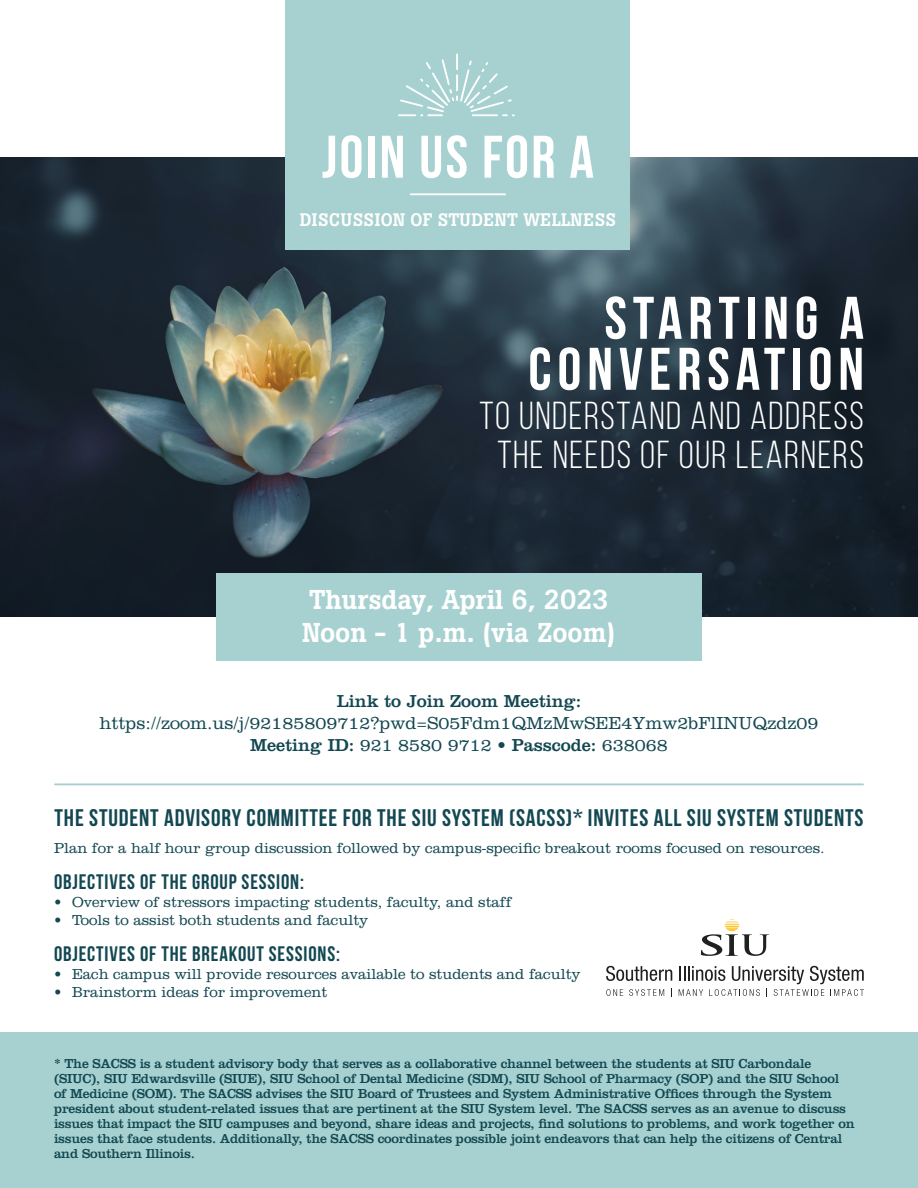
<style>
.page{position:relative;width:918px;height:1188px;background:#fff}
.page>*{position:absolute;margin:0;border:0;box-sizing:border-box;transform-origin:0 0}
.t1{font:63px "fotograami shuruq";color:#fff}
.t2{font:60px/51px "Bebas Neue";letter-spacing:.1em;color:#fff;text-align:right}
.t3{font:60px "Bebas Neue";letter-spacing:.04em;color:#fff}
.t4{font:39px "Bebas Neue";letter-spacing:.04em;color:#fff}
.t5{font:500 27px "Boton";color:#fff}
.t6{font:24px "Bebas Neue";letter-spacing:.035em;color:#134852}
.t7{font:21px "Bebas Neue";letter-spacing:.04em;color:#134852}
.t8{font:300 18px "Clarendon";color:#134852}
.t9{font:18px "Clarendon";color:#134852}
.t10{font:500 18px "Boton";letter-spacing:.02em;color:#fff}
.t11{font:300 15px "Clarendon";color:#134852}
.t12{font:13.5px/15px "Clarendon";letter-spacing:-.015em;color:#134852}
.s1{font-weight:300}
</style>
<div class="page">
<img style="left:0;top:158px;width:918px;height:459px">
<div style="left:286px;top:0;width:344px;height:250px;background:#a7d1d0"></div>
<div style="left:216px;top:573px;width:486px;height:88px;background:#a7d1d0"></div>
<hr style="left:411px;top:193px;width:94px;height:2px;background:#fff">
<hr style="left:55px;top:783px;width:808px;height:2px;background:#a7d1d0">
<div style="left:0;top:1033px;width:918px;height:155px;background:#a7d1d0"></div>
<svg style="left:606px;top:966px;width:66px;height:15px"></svg>
<svg style="left:606px;top:989px;width:17px;height:7px"></svg>
<svg style="left:629px;top:989px;width:35px;height:7px"></svg>
<svg style="left:679px;top:966px;width:185px;height:31px"></svg>
<svg style="left:701px;top:919px;width:68px;height:37px"></svg>
<p class="t1" style="left:395px;top:58px;width:125px">X</p>
<p class="t3" style="left:322px;top:124px;width:274px">JOIN US FOR A</p>
<p class="t10" style="left:300px;top:209px;width:318px">DISCUSSION OF STUDENT WELLNESS</p>
<p class="t2" style="left:528px;top:292px;width:337px">STARTING A<br>CONVERSATION</p>
<p class="t4" style="left:479px;top:394px;width:386px">TO UNDERSTAND AND ADDRESS</p>
<p class="t4" style="left:497px;top:433px;width:368px">THE NEEDS OF OUR LEARNERS</p>
<p class="t5" style="left:309px;top:583px;width:301px">Thursday, April 6, 2023</p>
<p class="t5" style="left:303px;top:616px;width:314px">Noon - 1 p.m. (via Zoom)</p>
<p class="t9" style="left:337px;top:691px;width:246px">Link to Join Zoom Meeting:</p>
<p class="t8" style="left:100px;top:713px;width:720px">https://zoom.us/j/92185809712?pwd=S05Fdm1QMzMwSEE4Ymw2bFlINUQzdz09</p>
<p class="t9" style="left:250px;top:734px;width:419px">Meeting ID: <span class="s1">921 8580 9712</span> • Passcode: <span class="s1">638068</span></p>
<p class="t6" style="left:55px;top:804px;width:810px">THE STUDENT ADVISORY COMMITTEE FOR THE SIU SYSTEM (SACSS)* INVITES ALL SIU SYSTEM STUDENTS</p>
<p class="t11" style="left:54px;top:839px;width:772px">Plan for a half hour group discussion followed by campus-specific breakout rooms focused on resources.</p>
<p class="t7" style="left:54px;top:870px;width:252px">OBJECTIVES OF THE GROUP SESSION:</p>
<p class="t11" style="left:54px;top:893px;width:459px">• Overview of stressors impacting students, faculty, and staff</p>
<p class="t11" style="left:54px;top:911px;width:316px">• Tools to assist both students and faculty</p>
<p class="t7" style="left:54px;top:942px;width:287px">OBJECTIVES OF THE BREAKOUT SESSIONS:</p>
<p class="t11" style="left:54px;top:965px;width:528px">• Each campus will provide resources available to students and faculty</p>
<p class="t11" style="left:54px;top:983px;width:275px">• Brainstorm ideas for improvement</p>
<p class="t12" style="left:54px;top:1055px;width:802px">* The SACSS is a student advisory body that serves as a collaborative channel between the students at SIU Carbondale (SIUC), SIU Edwardsville (SIUE), SIU School of Dental Medicine (SDM), SIU School of Pharmacy (SOP) and the SIU School of Medicine (SOM). The SACSS advises the SIU Board of Trustees and System Administrative Offices through the System president about student-related issues that are pertinent at the SIU System level. The SACSS serves as an avenue to discuss issues that impact the SIU campuses and beyond, share ideas and projects, find solutions to problems, and work together on issues that face students. Additionally, the SACSS coordinates possible joint endeavors that can help the citizens of Central and Southern Illinois.</p>
</div>
